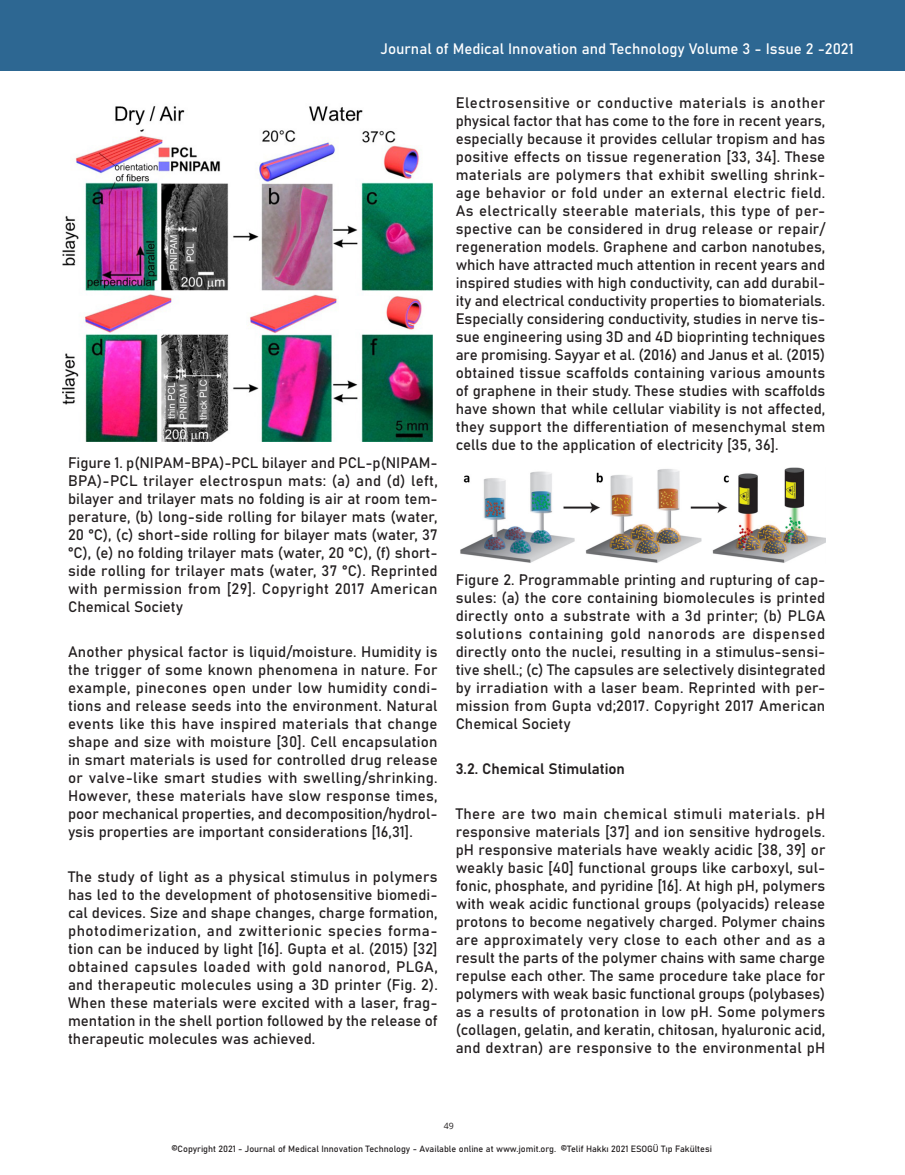
<style>
.page{position:relative;width:905px;height:1175px;background:#fff}
.page>*{position:absolute;margin:0;border:0;box-sizing:border-box;transform-origin:0 0}
.t1{font:15px/18px "Bahnschrift";color:#231f20;text-align:justify}
.t2{font:15px "Bahnschrift";color:#fff}
.t3{font:9px "Bahnschrift";color:#231f20}
.t4{font:8.7px "Open Sans";color:#231f20}
</style>
<div class="page">
<div style="left:0;top:0;width:904px;height:71px;background:#2d6792"></div>
<img style="left:63px;top:106px;width:369px;height:336px">
<img style="left:460px;top:467px;width:365px;height:96px">
<p class="t2" style="left:380px;top:37px;width:474px">Journal of Medical Innovation and Technology Volume 3 - Issue 2 -2021</p>
<p class="t1" style="left:68px;top:453px;width:371px">Figure 1. p(NIPAM-BPA)-PCL bilayer and PCL-p(NIPAM-BPA)-PCL trilayer electrospun mats: (a) and (d) left, bilayer and trilayer mats no folding is air at room tem&shy;perature, (b) long-side rolling for bilayer mats (water, 20 °C), (c) short-side rolling for bilayer mats (water, 37 °C), (e) no folding trilayer mats (water, 20 °C), (f) short&shy;side rolling for trilayer mats (water, 37 °C). Reprinted with permission from [29]. Copyright 2017 American Chemical Society</p>
<p class="t1" style="left:68px;top:642px;width:371px">Another physical factor is liquid/moisture. Humidity is the trigger of some known phenomena in nature. For example, pinecones open under low humidity condi&shy;tions and release seeds into the environment. Natural events like this have inspired materials that change shape and size with moisture [30]. Cell encapsulation in smart materials is used for controlled drug release or valve-like smart studies with swelling/shrinking.<br>However, these materials have slow response times, poor mechanical properties, and decomposition/hydrol&shy;ysis properties are important considerations [16,31].</p>
<p class="t1" style="left:68px;top:867px;width:371px">The study of light as a physical stimulus in polymers has led to the development of photosensitive biomedi&shy;cal devices. Size and shape changes, charge formation, photodimerization, and zwitterionic species forma&shy;tion can be induced by light [16]. Gupta et al. (2015) [32] obtained capsules loaded with gold nanorod, PLGA, and therapeutic molecules using a 3D printer (Fig. 2).<br>When these materials were excited with a laser, frag&shy;mentation in the shell portion followed by the release of therapeutic molecules was achieved.</p>
<p class="t1" style="left:455px;top:93px;width:371px">Electrosensitive or conductive materials is another physical factor that has come to the fore in recent years, especially because it provides cellular tropism and has positive effects on tissue regeneration [33, 34]. These materials are polymers that exhibit swelling shrink&shy;age behavior or fold under an external electric field.<br>As electrically steerable materials, this type of per&shy;spective can be considered in drug release or repair/ regeneration models. Graphene and carbon nanotubes, which have attracted much attention in recent years and inspired studies with high conductivity, can add durabil&shy;ity and electrical conductivity properties to biomaterials.<br>Especially considering conductivity, studies in nerve tis&shy;sue engineering using 3D and 4D bioprinting techniques are promising. Sayyar et al. (2016) and Janus et al. (2015) obtained tissue scaffolds containing various amounts of graphene in their study. These studies with scaffolds have shown that while cellular viability is not affected, they support the differentiation of mesenchymal stem cells due to the application of electricity [35, 36].</p>
<p class="t1" style="left:455px;top:570px;width:371px">Figure 2. Programmable printing and rupturing of cap&shy;sules: (a) the core containing biomolecules is printed directly onto a substrate with a 3d printer; (b) PLGA solutions containing gold nanorods are dispensed directly onto the nuclei, resulting in a stimulus-sensi&shy;tive shell.; (c) The capsules are selectively disintegrated by irradiation with a laser beam. Reprinted with per&shy;mission from Gupta vd;2017. Copyright 2017 American Chemical Society</p>
<p class="t1" style="left:455px;top:759px;width:171px">3.2. Chemical Stimulation</p>
<p class="t1" style="left:455px;top:804px;width:371px">There are two main chemical stimuli materials. pH responsive materials [37] and ion sensitive hydrogels. pH responsive materials have weakly acidic [38, 39] or weakly basic [40] functional groups like carboxyl, sul&shy;fonic, phosphate, and pyridine [16]. At high pH, polymers with weak acidic functional groups (polyacids) release protons to become negatively charged. Polymer chains are approximately very close to each other and as a result the parts of the polymer chains with same charge repulse each other. The same procedure take place for polymers with weak basic functional groups (polybases) as a results of protonation in low pH. Some polymers (collagen, gelatin, and keratin, chitosan, hyaluronic acid, and dextran) are responsive to the environmental pH</p>
<p class="t4" style="left:444px;top:1120px;width:12px">49</p>
<p class="t3" style="left:171px;top:1142px;width:542px">©Copyright 2021 - Journal of Medical Innovation Technology - Available online at www.jomit.org. ©Telif Hakkı 2021 ESOGÜ Tıp Fakültesi</p>
</div>
